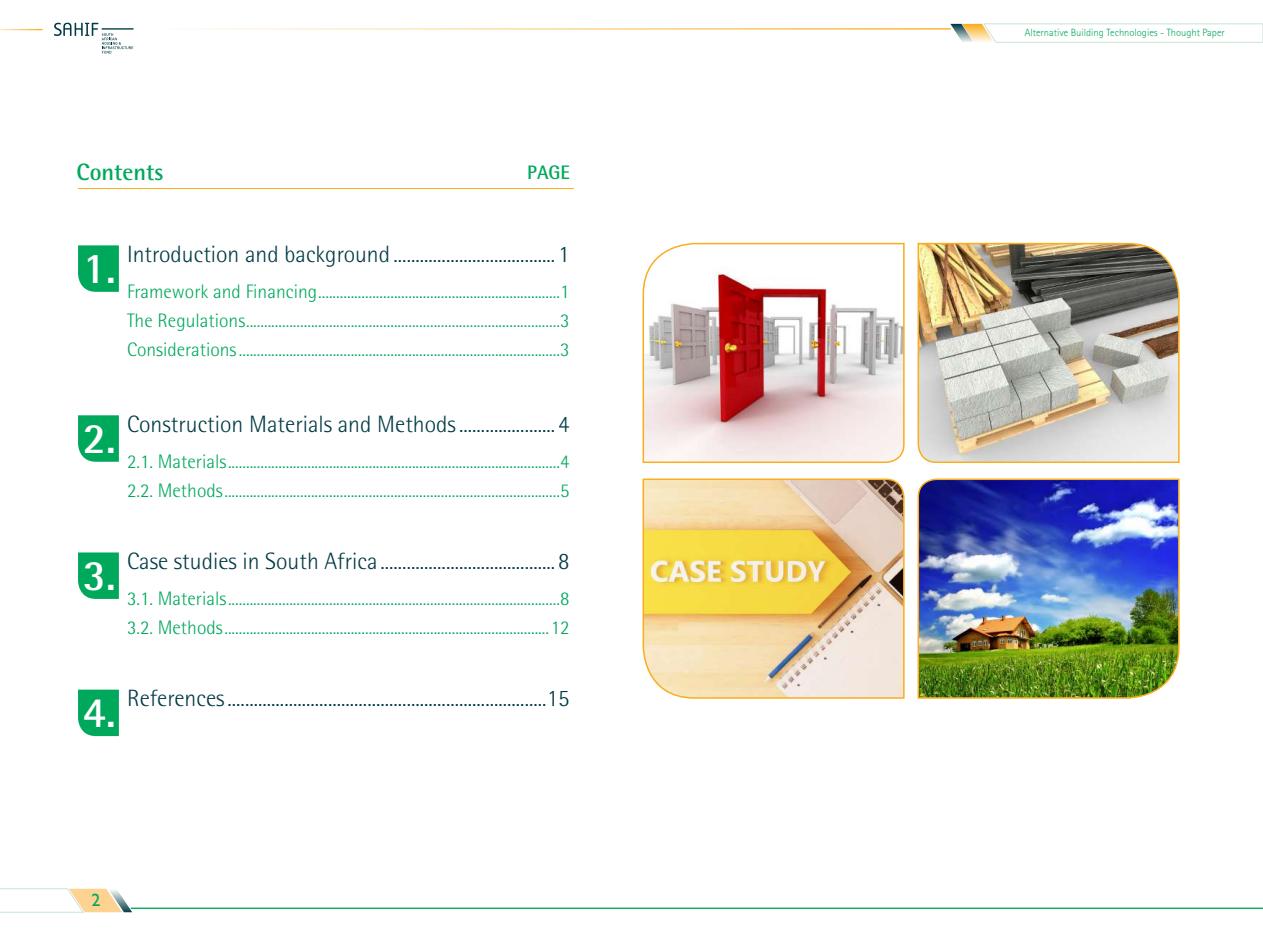
<style>
.page{position:relative;width:1263px;height:936px;background:#fff}
.page>*{position:absolute;margin:0;border:0;box-sizing:border-box;transform-origin:0 0}
.t1{font:700 43.2px "Rotis Semi Sans Std";color:#fff}
.t2{font:300 23.55px "Rotis Semi Sans Std";color:#003a44}
.t3{font:700 23.55px "Rotis Semi Sans Std";color:#00a85c}
.t4{font:300 19.5px/29.2px "Rotis Semi Sans Std";color:#00a85c}
.t5{font:700 19.5px "Rotis Semi Sans Std";color:#00a85c}
.t6{font:18px "Gill Sans Infant Std";color:#00a85c}
.t7{font:300 10.5px "Rotis Sans Serif Std";color:#00a85c}
</style>
<div class="page">
<hr style="left:102px;top:28px;width:32px;height:2px;background:#003a44">
<svg style="left:54px;top:23px;width:79px;height:31px"></svg>
<hr style="left:150px;top:28px;width:801px;height:2px;background:#faad1e">
<svg style="left:0;top:888px;width:132px;height:25px"></svg>
<hr style="left:131px;top:907px;width:1132px;height:1px;background:#00a85c">
<svg style="left:0;top:29px;width:43px;height:1px"></svg>
<svg style="left:950px;top:23px;width:313px;height:20px"></svg>
<svg style="left:78px;top:245px;width:41px;height:47px;background:#0cac63"></svg>
<svg style="left:78px;top:552px;width:41px;height:47px;background:#0cac63"></svg>
<svg style="left:78px;top:689px;width:41px;height:47px;background:#0cac64"></svg>
<svg style="left:78px;top:415px;width:41px;height:46px;background:#0aab62"></svg>
<svg style="left:642px;top:242px;width:263px;height:221px"></svg>
<img style="left:642px;top:478px;width:263px;height:221px">
<img style="left:917px;top:242px;width:263px;height:221px">
<img style="left:917px;top:478px;width:263px;height:221px">
<hr style="left:78px;top:188px;width:496px;height:1px;background:#faad1e">
<p class="t3" style="left:77px;top:157px;width:89px">Contents</p>
<p class="t5" style="left:527px;top:160px;width:44px">PAGE</p>
<h1 class="t1" style="left:83px;top:241px;width:34px">1.</h1>
<p class="t2" style="left:127px;top:240px;width:444px">Introduction and background ..................................... 1</p>
<p class="t4" style="left:127px;top:276px;width:444px;text-align:justify">Framework and Financing...................................................................1<br>The Regulations.......................................................................................3<br>Considerations.........................................................................................3</p>
<h1 class="t1" style="left:83px;top:411px;width:34px">2.</h1>
<p class="t2" style="left:127px;top:410px;width:444px">Construction Materials and Methods...................... 4</p>
<p class="t4" style="left:127px;top:446px;width:444px">2.1. Materials............................................................................................4<br>2.2. Methods.............................................................................................5</p>
<h1 class="t1" style="left:83px;top:548px;width:34px">3.</h1>
<p class="t2" style="left:127px;top:547px;width:444px">Case studies in South Africa ........................................ 8</p>
<p class="t4" style="left:127px;top:583px;width:444px">3.1. Materials............................................................................................8<br>3.2. Methods..........................................................................................12</p>
<h1 class="t1" style="left:83px;top:685px;width:34px">4.</h1>
<p class="t2" style="left:127px;top:684px;width:444px">References.........................................................................15</p>
<p class="t6" style="left:91px;top:889px;width:10px">2</p>
<p class="t7" style="left:1025px;top:26px;width:202px">Alternative Building Technologies - Thought Paper</p>
</div>
